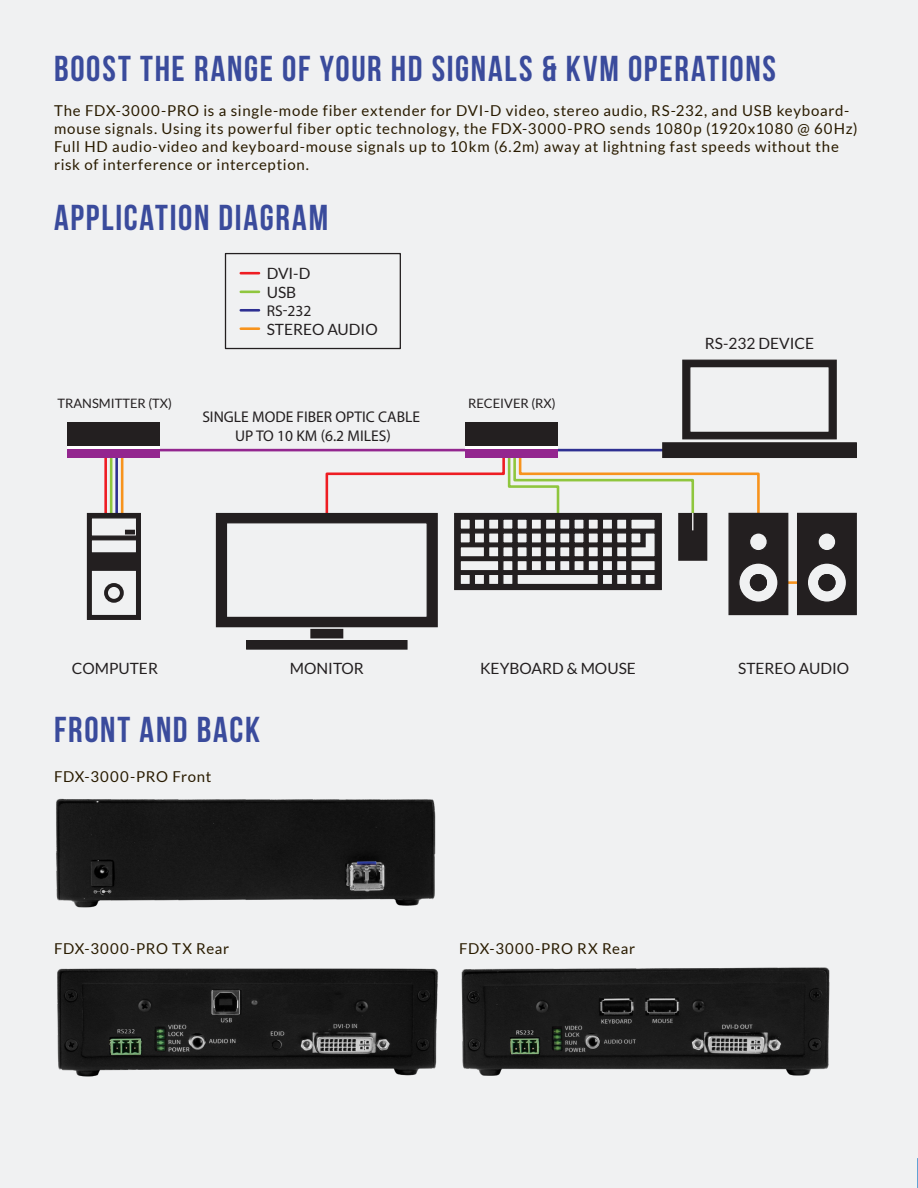
<style>
.page{position:relative;width:918px;height:1188px;background:#f0f1f2}
.page>*{position:absolute;margin:0;border:0;box-sizing:border-box;transform-origin:0 0}
.t1{font:700 36px "Bebas Neue";letter-spacing:.045em;color:#3a4b9c}
.t2{font:15.45px/18.6px "Lato";color:#231f20}
.t3{font:15.45px/18.6px "Myriad Pro";color:#231f20;text-align:center}
.t4{font:15px/18px "Lato";letter-spacing:.05em;color:#291b00}
.t5{font:12.9px "Lato";color:#231f20}
.s1{font-family:"Myriad Pro"}
</style>
<div class="page">
<hr style="left:558px;top:449px;width:105px;height:2px;background:#2e3092">
<hr style="left:160px;top:449px;width:306px;height:2px;background:#93268f">
<hr style="left:104px;top:457px;width:3px;height:57px;background:#ee1d23">
<hr style="left:110px;top:457px;width:2px;height:57px;background:#8fc63e">
<hr style="left:115px;top:457px;width:3px;height:57px;background:#2e3092">
<hr style="left:121px;top:457px;width:2px;height:57px;background:#f7931d">
<div style="left:68px;top:422px;width:92px;height:35px;background:#231f20"></div>
<div style="left:466px;top:422px;width:92px;height:35px;background:#231f20"></div>
<div style="left:663px;top:443px;width:193px;height:14px;background:#231f20"></div>
<div style="left:662px;top:442px;width:195px;height:16px;border:1px solid #231f20"></div>
<div style="left:247px;top:641px;width:160px;height:8px;background:#231f20"></div>
<div style="left:246px;top:640px;width:162px;height:10px;border:1px solid #231f20"></div>
<div style="left:311px;top:629px;width:32px;height:9px;background:#231f20"></div>
<svg style="left:682px;top:359px;width:155px;height:81px"></svg>
<svg style="left:241px;top:272px;width:18px;height:2px"></svg>
<svg style="left:241px;top:291px;width:18px;height:2px"></svg>
<hr style="left:241px;top:309px;width:18px;height:3px;background:#2e3092">
<hr style="left:241px;top:327px;width:18px;height:3px;background:#f7931d">
<div style="left:225px;top:253px;width:176px;height:96px;border:1px solid #231f20"></div>
<svg style="left:86px;top:512px;width:55px;height:108px"></svg>
<div style="left:125px;top:530px;width:10px;height:5px;border:1px solid #231f20"></div>
<div style="left:104px;top:583px;width:20px;height:20px;border:4px solid #231f20;border-radius:50%"></div>
<svg style="left:215px;top:455px;width:642px;height:173px"></svg>
<div style="left:68px;top:449px;width:92px;height:8px;background:#93268f"></div>
<hr style="left:68px;top:446px;width:92px;height:3px;background:#fff">
<div style="left:466px;top:449px;width:92px;height:8px;background:#93268f"></div>
<hr style="left:466px;top:446px;width:92px;height:3px;background:#fff">
<img style="left:56px;top:798px;width:380px;height:110px">
<img style="left:57px;top:968px;width:381px;height:109px">
<img style="left:461px;top:967px;width:369px;height:109px">
<svg style="left:917px;top:1158px;width:1px;height:30px"></svg>
<p class="t1" style="left:54px;top:49px;width:724px">BOOST THE RANGE OF YOUR HD SIGNALS &amp; KVM OPERATIONS</p>
<p class="t4" style="left:54px;top:102px;width:805px">The FDX-3000-PRO is a single-mode fiber extender for DVI-D video, stereo audio, RS-232, and USB keyboard&shy;mouse signals. Using its powerful fiber optic technology, the FDX-3000-PRO sends 1080p (1920x1080 @ 60Hz)<br>Full HD audio-video and keyboard-mouse signals up to 10km (6.2m) away at lightning fast speeds without the risk of interference or interception.</p>
<p class="t1" style="left:54px;top:198px;width:276px">APPLICATION DIAGRAM</p>
<p class="t5" style="left:58px;top:396px;width:116px">TRANSMITTER (TX)</p>
<p class="t2" style="left:267px;top:264px;width:113px">DVI-D<br>USB<br><span class="s1">RS-232<br></span>STEREO AUDIO</p>
<p class="t3" style="left:202px;top:408px;width:219px">SINGLE MODE FIBER OPTIC CABLE<br>UP TO 10 KM (6.2 MILES)</p>
<p class="t5" style="left:468px;top:396px;width:89px">RECEIVER (RX)</p>
<p class="t2" style="left:705px;top:334px;width:111px">RS-232 DEVICE</p>
<p class="t2" style="left:72px;top:659px;width:88px">COMPUTER</p>
<p class="t2" style="left:290px;top:659px;width:75px">MONITOR</p>
<p class="t2" style="left:480px;top:659px;width:157px">KEYBOARD &amp; MOUSE</p>
<p class="t2" style="left:738px;top:659px;width:113px">STEREO AUDIO</p>
<p class="t1" style="left:54px;top:710px;width:207px">FRONT AND BACK</p>
<p class="t4" style="left:54px;top:767px;width:159px">FDX-3000-PRO Front</p>
<p class="t4" style="left:54px;top:940px;width:177px">FDX-3000-PRO TX Rear</p>
<p class="t4" style="left:459px;top:940px;width:178px">FDX-3000-PRO RX Rear</p>
</div>
